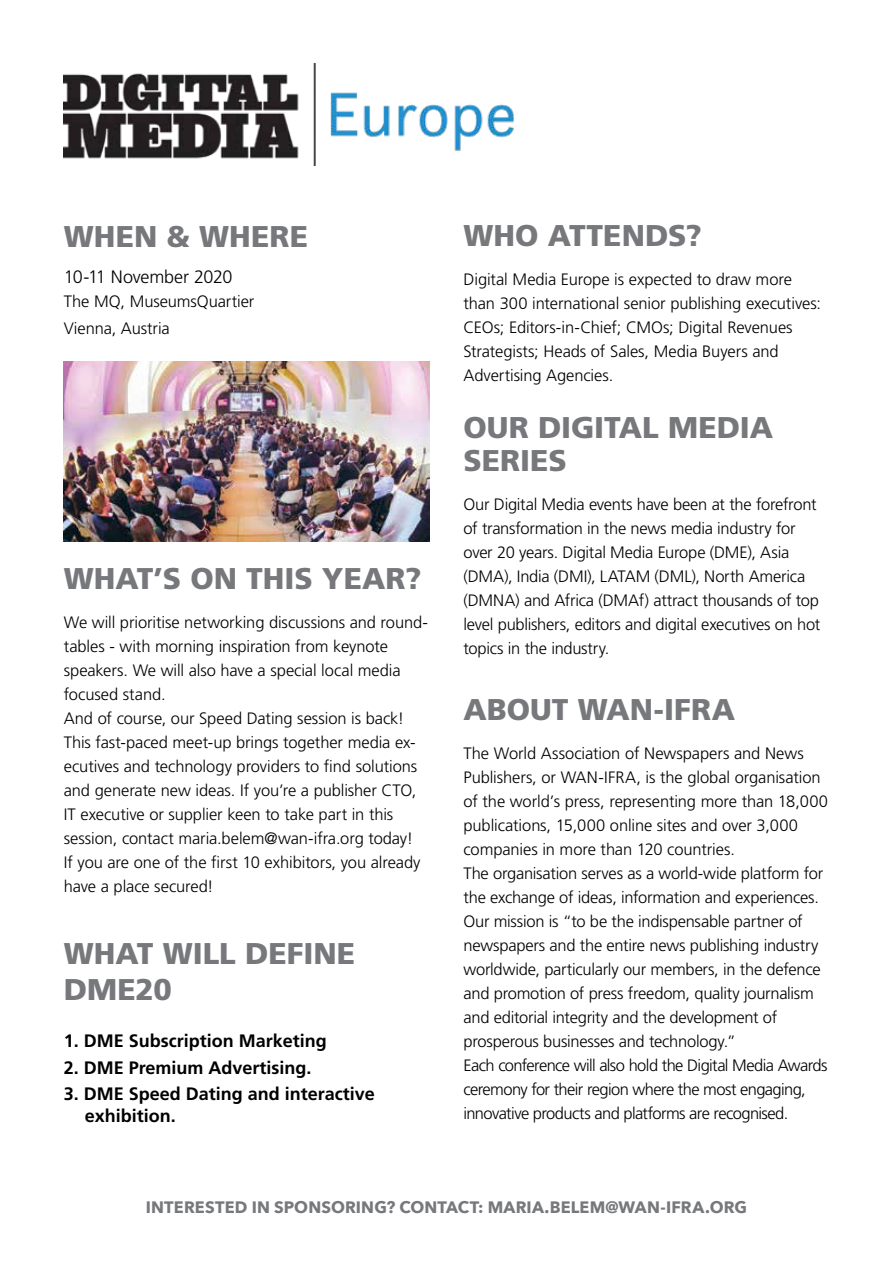
<style>
.page{position:relative;width:893px;height:1263px;background:#fff}
.page>*{position:absolute;margin:0;border:0;box-sizing:border-box;transform-origin:0 0}
.t1{font:900 30px/36px "Frutiger";color:#77787b}
.t2{font:700 18px/22.5px "Frutiger";color:#000}
.t3{font:300 18px "Frutiger";letter-spacing:-.015em;color:#000}
.t4{font:300 16.5px/24px "Frutiger";letter-spacing:-.01em;color:#000}
.t5{font:700 16.5px "Avenir Next";letter-spacing:.005em;color:#77787b}
</style>
<div class="page">
<img style="left:64px;top:64px;width:450px;height:102px">
<img style="left:64px;top:361px;width:365px;height:180px">
<h1 class="t1" style="left:64px;top:218px;width:246px">WHEN &amp; WHERE</h1>
<p class="t3" style="left:64px;top:267px;width:170px">10-11 November 2020</p>
<p class="t4" style="left:64px;top:288px;width:192px;line-height:26.2px">The MQ, MuseumsQuartier<br>Vienna, Austria</p>
<h1 class="t1" style="left:64px;top:560px;width:359px">WHAT’S ON THIS YEAR?</h1>
<p class="t4" style="left:64px;top:610px;width:366px">We will prioritise networking discussions and round&shy;tables - with morning inspiration from keynote speakers. We will also have a special local media focused stand.<br>And of course, our Speed Dating session is back!<br>This fast-paced meet-up brings together media ex&shy;ecutives and technology providers to find solutions and generate new ideas. If you’re a publisher CTO, IT executive or supplier keen to take part in this session, contact maria.belem@wan-ifra.org today!<br>If you are one of the first 10 exhibitors, you already have a place secured!</p>
<h1 class="t1" style="left:64px;top:935px;width:293px">WHAT WILL DEFINE<br>DME20</h1>
<p class="t2" style="left:64px;top:1030px;width:265px">1. DME Subscription Marketing</p>
<p class="t2" style="left:64px;top:1056px;width:249px">2. DME Premium Advertising.</p>
<p class="t2" style="left:85px;top:1082px;width:292px;text-indent:-21px">3. DME Speed Dating and interactive exhibition.</p>
<h1 class="t1" style="left:463px;top:217px;width:240px">WHO ATTENDS?</h1>
<p class="t4" style="left:463px;top:267px;width:359px">Digital Media Europe is expected to draw more than 300 international senior publishing executives:<br>CEOs; Editors-in-Chief; CMOs; Digital Revenues Strategists; Heads of Sales, Media Buyers and Advertising Agencies.</p>
<h1 class="t1" style="left:463px;top:410px;width:311px;line-height:33px">OUR DIGITAL MEDIA<br>SERIES</h1>
<p class="t4" style="left:463px;top:492px;width:358px">Our Digital Media events have been at the forefront of transformation in the news media industry for over 20 years. Digital Media Europe (DME), Asia (DMA), India (DMI), LATAM (DML), North America (DMNA) and Africa (DMAf) attract thousands of top level publishers, editors and digital executives on hot topics in the industry.</p>
<h1 class="t1" style="left:463px;top:691px;width:273px">ABOUT WAN-IFRA</h1>
<p class="t4" style="left:463px;top:741px;width:366px">The World Association of Newspapers and News Publishers, or WAN-IFRA, is the global organisation of the world’s press, representing more than 18,000 publications, 15,000 online sites and over 3,000 companies in more than 120 countries.<br>The organisation serves as a world-wide platform for the exchange of ideas, information and experiences.<br>Our mission is “to be the indispensable partner of newspapers and the entire news publishing industry worldwide, particularly our members, in the defence and promotion of press freedom, quality journalism and editorial integrity and the development of prosperous businesses and technology.”<br>Each conference will also hold the Digital Media Awards ceremony for their region where the most engaging, innovative products and platforms are recognised.</p>
<p class="t5" style="left:146px;top:1192px;width:603px">INTERESTED IN SPONSORING? CONTACT: MARIA.BELEM@WAN-IFRA.ORG</p>
</div>
